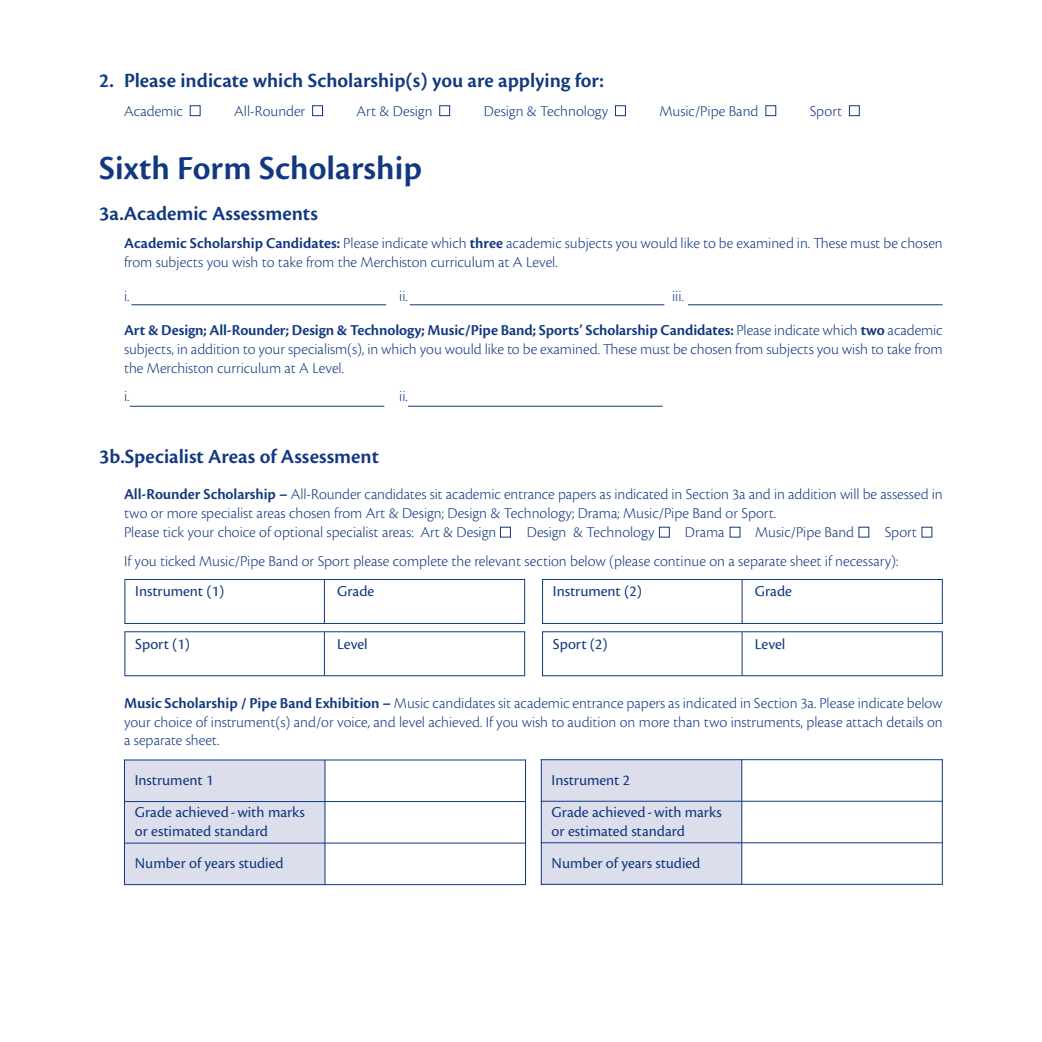
<style>
.page{position:relative;width:1042px;height:1042px;background:#fff}
.page>*{position:absolute;margin:0;border:0;box-sizing:border-box;transform-origin:0 0}
.t1{font:600 35px "Cronos Pro";color:#113880}
.t2{font:600 21px "Cronos Pro";color:#113880}
.t3{font:300 15.75px/18.9px "Cronos Pro";color:#113880}
.t4{font:15.75px/32px "Cronos Pro";color:#113880}
.t5{font:600 15.75px/33.8px "Cronos Pro";letter-spacing:-.005em;color:#113880}
.s1{font-weight:600}
.s2{font-weight:300}
</style>
<div class="page">
<svg style="left:189px;top:105px;width:671px;height:11px"></svg>
<hr style="left:131px;top:304px;width:255px;height:1px;background:#113880">
<hr style="left:410px;top:304px;width:254px;height:1px;background:#113880">
<hr style="left:688px;top:304px;width:254px;height:1px;background:#113880">
<hr style="left:130px;top:406px;width:254px;height:1px;background:#113880">
<hr style="left:408px;top:406px;width:254px;height:1px;background:#113880">
<div style="left:542px;top:579px;width:401px;height:45px;border:1px solid #113880"></div>
<div style="left:124px;top:579px;width:401px;height:45px;border:1px solid #113880"></div>
<div style="left:124px;top:631px;width:401px;height:45px;border:1px solid #113880"></div>
<div style="left:542px;top:631px;width:401px;height:45px;border:1px solid #113880"></div>
<hr style="left:324px;top:580px;width:1px;height:43px;background:#113880">
<hr style="left:741px;top:580px;width:1px;height:43px;background:#113880">
<hr style="left:324px;top:632px;width:1px;height:44px;background:#113880">
<hr style="left:741px;top:632px;width:1px;height:44px;background:#113880">
<div style="left:541px;top:760px;width:201px;height:124px;background:#dddeec"></div>
<div style="left:125px;top:760px;width:200px;height:124px;background:#dddeec"></div>
<hr style="left:541px;top:759px;width:1px;height:126px;background:#113880">
<hr style="left:741px;top:759px;width:1px;height:126px;background:#113880">
<hr style="left:942px;top:759px;width:1px;height:126px;background:#113880">
<hr style="left:541px;top:759px;width:402px;height:1px;background:#113880">
<hr style="left:541px;top:801px;width:402px;height:1px;background:#113880">
<hr style="left:541px;top:842px;width:402px;height:1px;background:#113880">
<hr style="left:541px;top:884px;width:402px;height:1px;background:#113880">
<hr style="left:124px;top:759px;width:1px;height:126px;background:#113880">
<hr style="left:324px;top:759px;width:1px;height:126px;background:#113880">
<hr style="left:525px;top:759px;width:1px;height:126px;background:#113880">
<hr style="left:124px;top:759px;width:402px;height:1px;background:#113880">
<hr style="left:124px;top:801px;width:402px;height:1px;background:#113880">
<hr style="left:124px;top:842px;width:402px;height:1px;background:#113880">
<hr style="left:124px;top:884px;width:402px;height:1px;background:#113880">
<svg style="left:500px;top:526px;width:432px;height:12px"></svg>
<h2 class="t2" style="left:99px;top:73px;width:506px">2. Please indicate which Scholarship(s) you are applying for:</h2>
<p class="t3" style="left:124px;top:103px;width:60px">Academic</p>
<p class="t3" style="left:234px;top:103px;width:73px">All-Rounder</p>
<p class="t3" style="left:357px;top:103px;width:77px">Art &amp; Design</p>
<p class="t3" style="left:484px;top:103px;width:126px">Design &amp; Technology</p>
<p class="t3" style="left:659px;top:103px;width:101px">Music/Pipe Band</p>
<p class="t3" style="left:810px;top:103px;width:34px">Sport</p>
<h1 class="t1" style="left:99px;top:155px;width:324px">Sixth Form Scholarship</h1>
<h2 class="t2" style="left:99px;top:206px;width:220px">3a.Academic Assessments</h2>
<p class="t3" style="left:124px;top:235px;width:820px"><span class="s1">Academic Scholarship Candidates:</span> Please indicate which <span class="s1">three</span> academic subjects you would like to be examined in. These must be chosen from subjects you wish to take from the Merchiston curriculum at A Level.</p>
<p class="t3" style="left:124px;top:288px;width:7px">i.</p>
<p class="t3" style="left:399px;top:288px;width:10px">ii.</p>
<p class="t5" style="left:124px;top:280px;width:820px;text-indent:548px"><span class="s2">iii.<br></span>Art &amp; Design; All-Rounder; Design &amp; Technology; Music/Pipe Band; Sports’ Scholarship Candidates: <span class="s2">Please indicate which</span> two <span class="s2">academic</span></p>
<p class="t3" style="left:124px;top:341px;width:820px">subjects, in addition to your specialism(s), in which you would like to be examined. These must be chosen from subjects you wish to take from the Merchiston curriculum at A Level.</p>
<p class="t3" style="left:124px;top:388px;width:7px">i.</p>
<p class="t3" style="left:399px;top:388px;width:10px">ii.</p>
<h2 class="t2" style="left:99px;top:449px;width:281px">3b.Specialist Areas of Assessment</h2>
<p class="t3" style="left:124px;top:486px;width:820px"><span class="s1">All-Rounder Scholarship –</span> All-Rounder candidates sit academic entrance papers as indicated in Section 3a and in addition will be assessed in two or more specialist areas chosen from Art &amp; Design; Design &amp; Technology; Drama; Music/Pipe Band or Sport.<br>Please tick your choice of optional specialist areas: Art &amp; Design</p>
<p class="t3" style="left:527px;top:524px;width:129px">Design &amp; Technology</p>
<p class="t3" style="left:685px;top:524px;width:41px">Drama</p>
<p class="t3" style="left:755px;top:524px;width:100px">Music/Pipe Band</p>
<p class="t3" style="left:124px;top:519px;width:794px;line-height:28.9px;text-indent:760px">Sport<br>If you ticked Music/Pipe Band or Sport please complete the relevant section below (please continue on a separate sheet if necessary):</p>
<p class="t4" style="left:135px;top:577px;width:90px">Instrument (1)</p>
<p class="t4" style="left:337px;top:577px;width:39px">Grade</p>
<p class="t4" style="left:553px;top:577px;width:90px">Instrument (2)</p>
<p class="t4" style="left:755px;top:577px;width:39px">Grade</p>
<p class="t4" style="left:135px;top:629px;width:56px">Sport (1)</p>
<p class="t4" style="left:337px;top:629px;width:32px">Level</p>
<p class="t4" style="left:553px;top:629px;width:56px">Sport (2)</p>
<p class="t4" style="left:755px;top:629px;width:32px">Level</p>
<p class="t3" style="left:124px;top:694px;width:820px;text-align:justify"><span class="s1">Music Scholarship / Pipe Band Exhibition –</span> Music candidates sit academic entrance papers as indicated in Section 3a. Please indicate below your choice of instrument(s) and/or voice, and level achieved. If you wish to audition on more than two instruments, please attach details on a separate sheet.</p>
<p class="t4" style="left:135px;top:765px;width:172px">Instrument 1<br>Grade achieved-with marks</p>
<p class="t4" style="left:135px;top:816px;width:150px">or estimated standard<br>Number of years studied</p>
<p class="t4" style="left:552px;top:765px;width:172px">Instrument 2<br>Grade achieved-with marks</p>
<p class="t4" style="left:552px;top:816px;width:150px">or estimated standard<br>Number of years studied</p>
</div>
